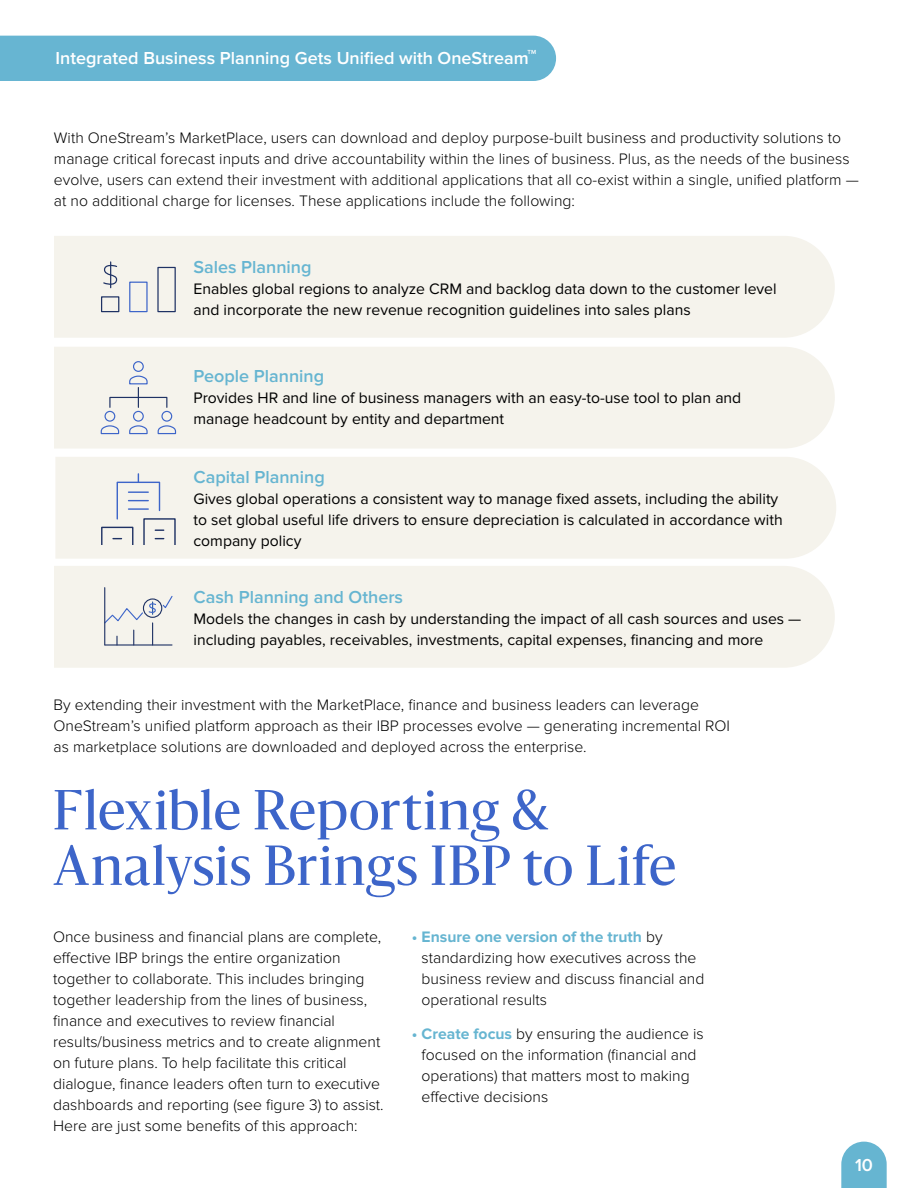
<style>
.page{position:relative;width:918px;height:1188px;background:#fff}
.page>*{position:absolute;margin:0;border:0;box-sizing:border-box;transform-origin:0 0}
.t1{font:52.5px/55.5px "Sanomat";letter-spacing:.02em;color:#3d65c9}
.t2{font:600 18px "Proxima Nova";color:#66b5d1}
.t3{font:600 18px "Proxima Nova";color:#fff}
.t4{font:300 15.75px/21px "Proxima Nova";color:#000}
.t5{font:15.75px/21px "Proxima Nova";color:#000}
.t6{font:600 6.15px "Proxima Nova";color:#fff}
.s1{font-weight:700;color:#66b5d1}
</style>
<div class="page">
<div style="left:0;top:36px;width:556px;height:45px;background:#67b5d2"></div>
<svg style="left:841px;top:1142px;width:46px;height:46px;background:#77bdd6"></svg>
<div style="left:55px;top:457px;width:781px;height:102px;background:#f5f3ec"></div>
<div style="left:54px;top:347px;width:781px;height:102px;background:#f5f3ec"></div>
<div style="left:109px;top:397px;width:58px;height:11px;border:1px solid #1f3264"></div>
<svg style="left:129px;top:375px;width:19px;height:32px"></svg>
<div style="left:133px;top:361px;width:11px;height:11px;border:1px solid #3d65c9;border-radius:50%"></div>
<svg style="left:100px;top:425px;width:20px;height:9px"></svg>
<div style="left:105px;top:411px;width:10px;height:11px;border:1px solid #3d65c9;border-radius:50%"></div>
<svg style="left:129px;top:425px;width:19px;height:9px"></svg>
<div style="left:133px;top:411px;width:11px;height:11px;border:1px solid #3d65c9;border-radius:50%"></div>
<svg style="left:157px;top:425px;width:19px;height:9px"></svg>
<div style="left:161px;top:411px;width:11px;height:11px;border:1px solid #3d65c9;border-radius:50%"></div>
<div style="left:54px;top:236px;width:781px;height:102px;background:#f5f3ec"></div>
<div style="left:129px;top:282px;width:19px;height:30px;border:1px solid #3d65c9"></div>
<div style="left:101px;top:296px;width:18px;height:16px;border:1px solid #1f3264"></div>
<div style="left:157px;top:267px;width:19px;height:45px;border:1px solid #1f3264"></div>
<svg style="left:102px;top:262px;width:16px;height:26px"></svg>
<svg style="left:101px;top:474px;width:75px;height:71px;background:#e2e3e3"></svg>
<div style="left:54px;top:566px;width:781px;height:102px;background:#f5f3ec"></div>
<hr style="left:104px;top:588px;width:1px;height:57px;background:#1f3264">
<hr style="left:105px;top:644px;width:67px;height:2px;background:#1f3264">
<svg style="left:104px;top:595px;width:69px;height:50px;background:#e1e2e2"></svg>
<p class="t3" style="left:56px;top:48px;width:475px">Integrated Business Planning Gets Unified with OneStream</p>
<p class="t6" style="left:528px;top:49px;width:10px">TM</p>
<p class="t4" style="left:54px;top:128px;width:806px">With OneStream’s MarketPlace, users can download and deploy purpose-built business and productivity solutions to manage critical forecast inputs and drive accountability within the lines of business. Plus, as the needs of the business evolve, users can extend their investment with additional applications that all co-exist within a single, unified platform — at no additional charge for licenses. These applications include the following:</p>
<p class="t2" style="left:193px;top:257px;width:120px">Sales Planning</p>
<p class="t5" style="left:193px;top:278px;width:585px">Enables global regions to analyze CRM and backlog data down to the customer level and incorporate the new revenue recognition guidelines into sales plans</p>
<p class="t2" style="left:193px;top:366px;width:132px">People Planning</p>
<p class="t5" style="left:193px;top:388px;width:549px">Provides HR and line of business managers with an easy-to-use tool to plan and manage headcount by entity and department</p>
<p class="t2" style="left:193px;top:467px;width:133px">Capital Planning</p>
<p class="t5" style="left:193px;top:489px;width:591px">Gives global operations a consistent way to manage fixed assets, including the ability to set global useful life drivers to ensure depreciation is calculated in accordance with company policy</p>
<p class="t2" style="left:193px;top:586px;width:211px">Cash Planning and Others</p>
<p class="t5" style="left:193px;top:608px;width:609px">Models the changes in cash by understanding the impact of all cash sources and uses — including payables, receivables, investments, capital expenses, financing and more</p>
<p class="t4" style="left:54px;top:695px;width:678px">By extending their investment with the MarketPlace, finance and business leaders can leverage<br>OneStream’s unified platform approach as their IBP processes evolve — generating incremental ROI as marketplace solutions are downloaded and deployed across the enterprise.</p>
<h1 class="t1" style="left:53px;top:779px;width:625px">Flexible Reporting &amp;<br>Analysis Brings IBP to Life</h1>
<p class="t4" style="left:53px;top:926px;width:330px">Once business and financial plans are complete, effective IBP brings the entire organization together to collaborate. This includes bringing together leadership from the lines of business, finance and executives to review financial results/business metrics and to create alignment on future plans. To help facilitate this critical dialogue, finance leaders often turn to executive dashboards and reporting (see figure 3) to assist.<br>Here are just some benefits of this approach:</p>
<p class="t4" style="left:422px;top:926px;width:284px;text-indent:-10px"><span class="s1">• Ensure one version of the truth</span> by standardizing how executives across the business review and discuss financial and operational results</p>
<p class="t4" style="left:422px;top:1024px;width:284px;text-indent:-10px"><span class="s1">• Create focus</span> by ensuring the audience is focused on the information (financial and operations) that matters most to making effective decisions</p>
<p class="t3" style="left:855px;top:1154px;width:19px">10</p>
</div>
